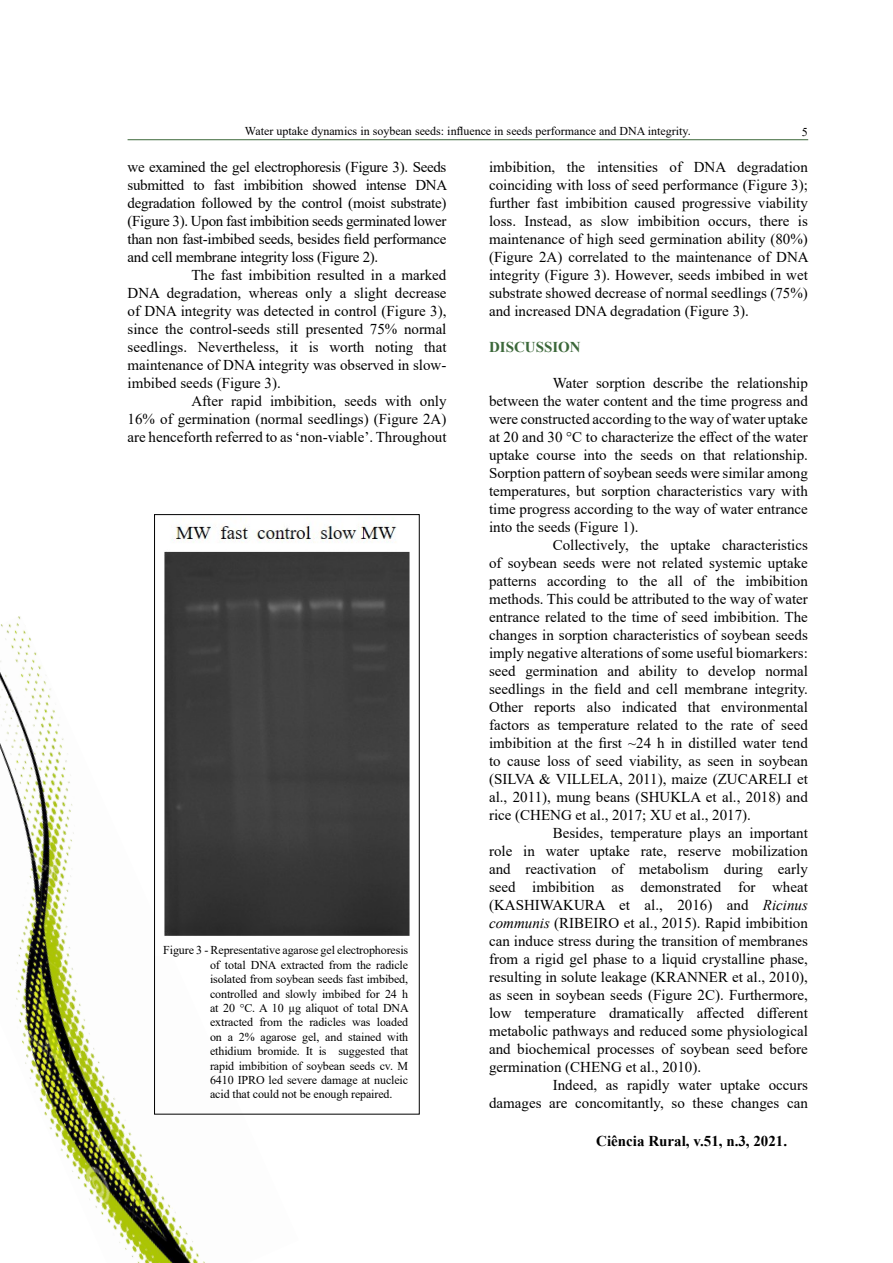
<style>
.page{position:relative;width:893px;height:1263px;background:#fff}
.page>*{position:absolute;margin:0;border:0;box-sizing:border-box;transform-origin:0 0}
.t1{font:15px/18px "Times New Roman";color:#000;text-align:justify}
.t2{font:15px "Times New Roman";letter-spacing:-.02em;color:#000}
.t3{font:700 15px "Times New Roman";color:#000}
.t4{font:700 15px "Times New Roman";color:#3c683a}
.t5{font:12px/14.4px "Times New Roman";color:#000;text-align:justify}
.s1{font-style:italic}
</style>
<div class="page">
<hr style="left:128px;top:139px;width:680px;height:1px;background:#3c683a">
<img style="left:0;top:616px;width:299px;height:647px">
<img style="left:156px;top:518px;width:254px;height:437px">
<div style="left:154px;top:514px;width:266px;height:600px;border:1px solid #000"></div>
<p class="t5" style="left:245px;top:124px;width:447px">Water uptake dynamics in soybean seeds: influence in seeds performance and DNA integrity.</p>
<p class="t5" style="left:802px;top:124px;width:7px">5</p>
<p class="t2" style="left:128px;top:156px;width:320px">we examined the gel electrophoresis (Figure 3). Seeds</p>
<p class="t2" style="left:128px;top:174px;width:321px">submitted to fast imbibition showed intense DNA</p>
<p class="t2" style="left:128px;top:192px;width:320px">degradation followed by the control (moist substrate)</p>
<p class="t2" style="left:128px;top:210px;width:320px">(Figure 3). Upon fast imbibition seeds germinated lower</p>
<p class="t2" style="left:128px;top:228px;width:320px">than non fast-imbibed seeds, besides field performance</p>
<p class="t2" style="left:128px;top:246px;width:252px">and cell membrane integrity loss (Figure 2).</p>
<p class="t1" style="left:191px;top:265px;width:257px">The fast imbibition resulted in a marked</p>
<p class="t1" style="left:128px;top:283px;width:320px">DNA degradation, whereas only a slight decrease</p>
<p class="t1" style="left:128px;top:301px;width:320px">of DNA integrity was detected in control (Figure 3),</p>
<p class="t1" style="left:128px;top:319px;width:320px">since the control-seeds still presented 75% normal</p>
<p class="t1" style="left:128px;top:337px;width:320px">seedlings. Nevertheless, it is worth noting that</p>
<p class="t1" style="left:128px;top:355px;width:320px">maintenance of DNA integrity was observed in slow-</p>
<p class="t1" style="left:128px;top:373px;width:155px">imbibed seeds (Figure 3).</p>
<p class="t1" style="left:191px;top:391px;width:257px">After rapid imbibition, seeds with only</p>
<p class="t1" style="left:128px;top:409px;width:320px">16% of germination (normal seedlings) (Figure 2A)</p>
<p class="t1" style="left:128px;top:427px;width:320px">are henceforth referred to as ‘non-viable’. Throughout</p>
<p class="t5" style="left:210px;top:943px;width:200px;text-indent:-47px">Figure 3 - Representative agarose gel electrophoresis of total DNA extracted from the radicle isolated from soybean seeds fast imbibed, controlled and slowly imbibed for 24 h at 20 °C. A 10 µg aliquot of total DNA extracted from the radicles was loaded on a 2% agarose gel, and stained with ethidium bromide. It is suggested that rapid imbibition of soybean seeds cv. M 6410 IPRO led severe damage at nucleic acid that could not be enough repaired.</p>
<p class="t1" style="left:489px;top:157px;width:321px">imbibition, the intensities of DNA degradation coinciding with loss of seed performance (Figure 3); further fast imbibition caused progressive viability loss. Instead, as slow imbibition occurs, there is maintenance of high seed germination ability (80%) (Figure 2A) correlated to the maintenance of DNA integrity (Figure 3). However, seeds imbibed in wet substrate showed decrease of normal seedlings (75%) and increased DNA degradation (Figure 3).</p>
<p class="t4" style="left:489px;top:336px;width:93px">DISCUSSION</p>
<p class="t1" style="left:553px;top:373px;width:257px">Water sorption describe the relationship</p>
<p class="t1" style="left:489px;top:391px;width:320px">between the water content and the time progress and</p>
<p class="t1" style="left:489px;top:409px;width:320px">were constructed according to the way of water uptake</p>
<p class="t1" style="left:489px;top:427px;width:320px">at 20 and 30 °C to characterize the effect of the water</p>
<p class="t1" style="left:489px;top:445px;width:320px">uptake course into the seeds on that relationship.</p>
<p class="t1" style="left:489px;top:463px;width:320px">Sorption pattern of soybean seeds were similar among</p>
<p class="t1" style="left:489px;top:481px;width:320px">temperatures, but sorption characteristics vary with</p>
<p class="t1" style="left:489px;top:499px;width:320px">time progress according to the way of water entrance</p>
<p class="t1" style="left:489px;top:517px;width:151px">into the seeds (Figure 1).</p>
<p class="t1" style="left:553px;top:535px;width:257px">Collectively, the uptake characteristics</p>
<p class="t1" style="left:489px;top:553px;width:320px">of soybean seeds were not related systemic uptake</p>
<p class="t1" style="left:489px;top:571px;width:320px">patterns according to the all of the imbibition</p>
<p class="t1" style="left:489px;top:589px;width:320px">methods. This could be attributed to the way of water</p>
<p class="t1" style="left:489px;top:607px;width:320px">entrance related to the time of seed imbibition. The</p>
<p class="t1" style="left:489px;top:625px;width:320px">changes in sorption characteristics of soybean seeds</p>
<p class="t1" style="left:489px;top:643px;width:320px">imply negative alterations of some useful biomarkers:</p>
<p class="t1" style="left:489px;top:661px;width:320px">seed germination and ability to develop normal</p>
<p class="t1" style="left:489px;top:679px;width:320px">seedlings in the field and cell membrane integrity.</p>
<p class="t1" style="left:489px;top:697px;width:320px">Other reports also indicated that environmental</p>
<p class="t1" style="left:489px;top:715px;width:320px">factors as temperature related to the rate of seed</p>
<p class="t1" style="left:489px;top:733px;width:320px">imbibition at the first ~24 h in distilled water tend</p>
<p class="t1" style="left:489px;top:751px;width:320px">to cause loss of seed viability, as seen in soybean</p>
<p class="t1" style="left:489px;top:769px;width:320px">(SILVA &amp; VILLELA, 2011), maize (ZUCARELI et</p>
<p class="t1" style="left:489px;top:787px;width:320px">al., 2011), mung beans (SHUKLA et al., 2018) and</p>
<p class="t1" style="left:489px;top:805px;width:264px">rice (CHENG et al., 2017; XU et al., 2017).</p>
<p class="t1" style="left:553px;top:823px;width:257px">Besides, temperature plays an important</p>
<p class="t1" style="left:489px;top:841px;width:320px">role in water uptake rate, reserve mobilization</p>
<p class="t1" style="left:489px;top:859px;width:320px">and reactivation of metabolism during early</p>
<p class="t1" style="left:489px;top:877px;width:320px">seed imbibition as demonstrated for wheat</p>
<p class="t1" style="left:489px;top:895px;width:320px">(KASHIWAKURA et al., 2016) and <span class="s1">Ricinus</span></p>
<p class="t1" style="left:489px;top:913px;width:320px"><span class="s1">communis</span> (RIBEIRO et al., 2015). Rapid imbibition</p>
<p class="t1" style="left:489px;top:931px;width:320px">can induce stress during the transition of membranes</p>
<p class="t1" style="left:489px;top:949px;width:320px">from a rigid gel phase to a liquid crystalline phase,</p>
<p class="t1" style="left:489px;top:967px;width:320px">resulting in solute leakage (KRANNER et al., 2010),</p>
<p class="t1" style="left:489px;top:985px;width:320px">as seen in soybean seeds (Figure 2C). Furthermore,</p>
<p class="t1" style="left:489px;top:1003px;width:320px">low temperature dramatically affected different</p>
<p class="t1" style="left:489px;top:1021px;width:320px">metabolic pathways and reduced some physiological</p>
<p class="t1" style="left:489px;top:1039px;width:320px">and biochemical processes of soybean seed before</p>
<p class="t1" style="left:489px;top:1057px;width:214px">germination (CHENG et al., 2010).</p>
<p class="t1" style="left:553px;top:1075px;width:257px">Indeed, as rapidly water uptake occurs</p>
<p class="t1" style="left:489px;top:1093px;width:320px">damages are concomitantly, so these changes can</p>
<p class="t3" style="left:596px;top:1130px;width:192px">Ciência Rural, v.51, n.3, 2021.</p>
</div>
